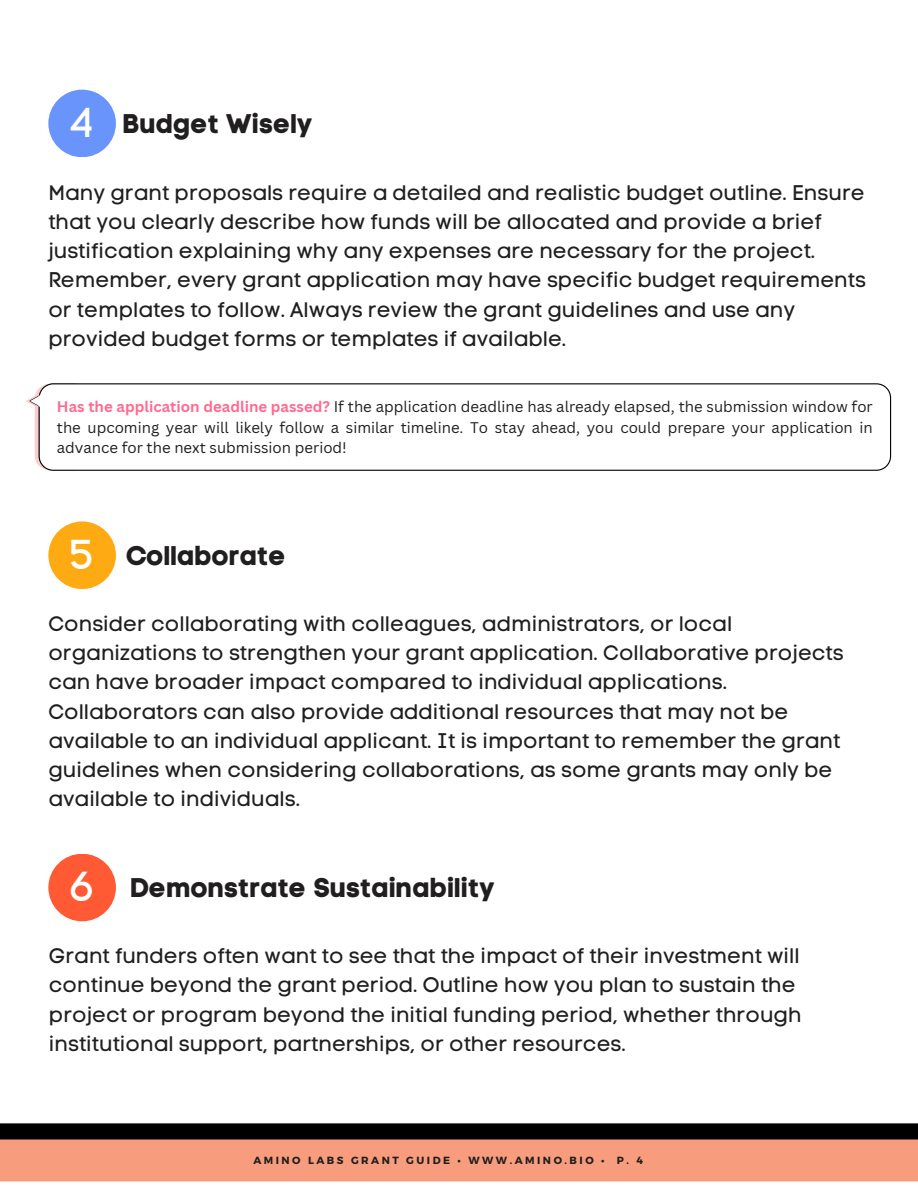
<style>
.page{position:relative;width:918px;height:1188px;background:#fff}
.page>*{position:absolute;margin:0;border:0;box-sizing:border-box;transform-origin:0 0}
.t1{font:41.25px "Code Pro Normal LC";color:#fff}
.t2{font:27px "Code Pro Bold LC";color:#201e1f}
.t3{font:21px/29.2px "Code Pro Normal LC";color:#201e1f}
.t4{font:15px/20.2px "Canva Sans";color:#201e1f;text-align:justify}
.t5{font:700 10.35px "Montserrat";letter-spacing:.24em;color:#201e1f}
.s1{font-weight:700;color:#ff6a90}
</style>
<div class="page">
<div style="left:48px;top:90px;width:68px;height:67px;background:#6894fc;border-radius:50%"></div>
<div style="left:48px;top:521px;width:68px;height:68px;background:#feab13;border-radius:50%"></div>
<img style="left:0;top:1123px;width:918px;height:59px">
<div style="left:48px;top:854px;width:68px;height:67px;background:#ff5a33;border-radius:50%"></div>
<svg style="left:88px;top:383px;width:803px;height:88px"></svg>
<svg style="left:26px;top:383px;width:62px;height:88px"></svg>
<h1 class="t1" style="left:70px;top:98px;width:27px">4</h1>
<h3 class="t2" style="left:123px;top:107px;width:192px">Budget Wisely</h3>
<h2 class="t3" style="left:48px;top:178px;width:819px">Many grant proposals require a detailed and realistic budget outline. Ensure that you clearly describe how funds will be allocated and provide a brief justification explaining why any expenses are necessary for the project.<br>Remember, every grant application may have specific budget requirements or templates to follow. Always review the grant guidelines and use any provided budget forms or templates if available.</h2>
<p class="t4" style="left:57px;top:396px;width:818px"><span class="s1">Has the application deadline passed?</span> If the application deadline has already elapsed, the submission window for the upcoming year will likely follow a similar timeline. To stay ahead, you could prepare your application in advance for the next submission period!</p>
<h2 class="t1" style="left:70px;top:530px;width:27px">5</h2>
<p class="t2" style="left:126px;top:539px;width:162px">Collaborate</p>
<p class="t3" style="left:48px;top:609px;width:797px">Consider collaborating with colleagues, administrators, or local organizations to strengthen your grant application. Collaborative projects can have broader impact compared to individual applications.<br>Collaborators can also provide additional resources that may not be available to an individual applicant. It is important to remember the grant guidelines when considering collaborations, as some grants may only be available to individuals.</p>
<p class="t1" style="left:69px;top:862px;width:27px">6</p>
<h1 class="t2" style="left:130px;top:871px;width:367px">Demonstrate Sustainability</h1>
<h1 class="t3" style="left:49px;top:941px;width:754px">Grant funders often want to see that the impact of their investment will continue beyond the grant period. Outline how you plan to sustain the project or program beyond the initial funding period, whether through institutional support, partnerships, or other resources.</h1>
<h2 class="t5" style="left:253px;top:1154px;width:391px">AMINO LABS GRANT GUIDE • WWW.AMINO.BIO • P. 4</h2>
</div>
